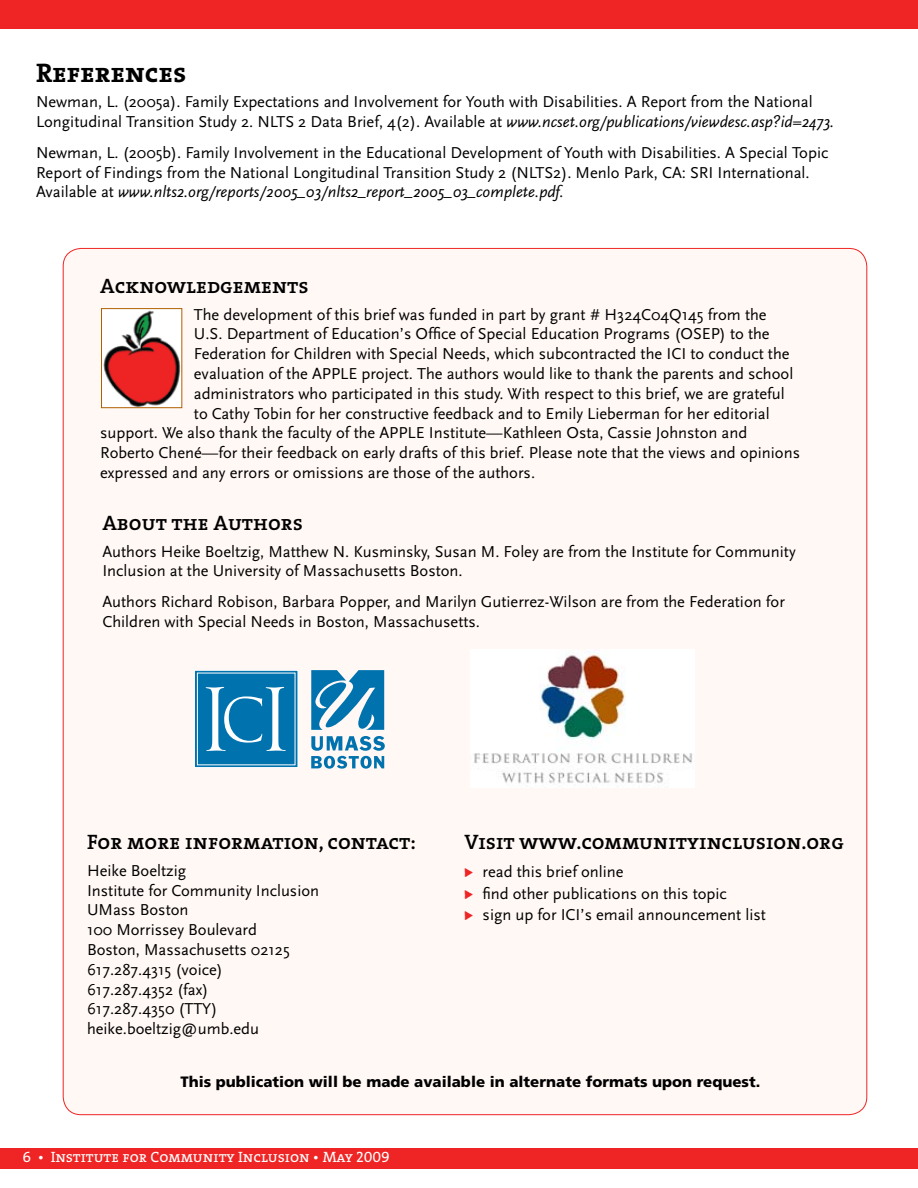
<style>
.page{position:relative;width:918px;height:1188px;background:#fff}
.page>*{position:absolute;margin:0;border:0;box-sizing:border-box;transform-origin:0 0}
.t1{font:27px "The Serif Bold Caps";color:#000}
.t2{font:21px "The Serif Semi Bold Caps";color:#000}
.t3{font:16.5px/19.8px "Scala Sans";color:#000}
.t4{font:900 15px "Frutiger";color:#000}
.t5{font:15px "The Serif Caps";color:#fff}
.s1{font-style:italic}
.s2{font-family:"Kosmik Glyphs";color:#ee2524}
</style>
<div class="page">
<div style="left:0;top:0;width:918px;height:28px;background:#ee2524"></div>
<div style="left:0;top:1148px;width:918px;height:21px;background:#ee2524"></div>
<div style="left:63px;top:248px;width:804px;height:867px;background:#fff8f5;border-radius:18px"></div>
<svg style="left:196px;top:672px;width:100px;height:94px"></svg>
<div style="left:194px;top:670px;width:104px;height:98px;border:1px solid #fff"></div>
<div style="left:197px;top:673px;width:98px;height:92px;background:#0073ae"></div>
<svg style="left:206px;top:687px;width:80px;height:64px"></svg>
<svg style="left:311px;top:670px;width:73px;height:60px"></svg>
<svg style="left:311px;top:736px;width:74px;height:33px"></svg>
<img style="left:473px;top:651px;width:220px;height:133px">
<img style="left:103px;top:310px;width:77px;height:96px">
<div style="left:101px;top:308px;width:81px;height:100px;border:1px solid #af5f00"></div>
<h1 class="t1" style="left:36px;top:50px;width:152px">References</h1>
<p class="t3" style="left:36px;top:92px;width:800px">Newman, L. (2005a). Family Expectations and Involvement for Youth with Disabilities. A Report from the National<br>Longitudinal Transition Study 2. NLTS 2 Data Brief, 4(2). Available at <span class="s1">www.ncset.org/publications/viewdesc.asp?id=2473.</span></p>
<p class="t3" style="left:36px;top:143px;width:794px">Newman, L. (2005b). Family Involvement in the Educational Development of Youth with Disabilities. A Special Topic<br>Report of Findings from the National Longitudinal Transition Study 2 (NLTS2). Menlo Park, CA: SRI International.<br>Available at <span class="s1">www.nlts2.org/reports/2005_03/nlts2_report_2005_03_complete.pdf.</span></p>
<p class="t2" style="left:100px;top:269px;width:210px">Acknowledgements</p>
<p class="t3" style="left:194px;top:305px;width:574px">The development of this brief was funded in part by grant # H324C04Q145 from the</p>
<p class="t3" style="left:194px;top:325px;width:577px">U.S. Department of Education’s Office of Special Education Programs (OSEP) to the</p>
<p class="t3" style="left:194px;top:344px;width:597px">Federation for Children with Special Needs, which subcontracted the ICI to conduct the</p>
<p class="t3" style="left:194px;top:364px;width:601px">evaluation of the APPLE project. The authors would like to thank the parents and school</p>
<p class="t3" style="left:194px;top:384px;width:592px">administrators who participated in this study. With respect to this brief, we are grateful</p>
<p class="t3" style="left:194px;top:404px;width:577px">to Cathy Tobin for her constructive feedback and to Emily Lieberman for her editorial</p>
<p class="t3" style="left:100px;top:424px;width:649px">support. We also thank the faculty of the APPLE Institute—Kathleen Osta, Cassie Johnston and</p>
<p class="t3" style="left:100px;top:443px;width:701px">Roberto Chené—for their feedback on early drafts of this brief. Please note that the views and opinions</p>
<p class="t3" style="left:100px;top:463px;width:437px">expressed and any errors or omissions are those of the authors.</p>
<p class="t2" style="left:102px;top:506px;width:202px">About the Authors</p>
<p class="t3" style="left:102px;top:542px;width:695px">Authors Heike Boeltzig, Matthew N. Kusminsky, Susan M. Foley are from the Institute for Community<br>Inclusion at the University of Massachusetts Boston.</p>
<p class="t3" style="left:102px;top:592px;width:684px">Authors Richard Robison, Barbara Popper, and Marilyn Gutierrez-Wilson are from the Federation for<br>Children with Special Needs in Boston, Massachusetts.</p>
<p class="t2" style="left:87px;top:825px;width:331px">For more information, contact:</p>
<p class="t3" style="left:87px;top:861px;width:234px">Heike Boeltzig<br>Institute for Community Inclusion<br>UMass Boston<br>100 Morrissey Boulevard<br>Boston, Massachusetts 02125<br>617.287.4315 (voice)<br>617.287.4352 (fax)<br>617.287.4350 (TTY) heike.boeltzig@umb.edu</p>
<p class="t2" style="left:465px;top:825px;width:381px">Visit www.communityinclusion.org</p>
<p class="t3" style="left:465px;top:862px;width:303px;line-height:21.3px"><span class="s2">x</span> read this brief online<br><span class="s2">x</span> find other publications on this topic<br><span class="s2">x</span> sign up for ICI’s email announcement list</p>
<p class="t4" style="left:180px;top:1073px;width:581px">This publication will be made available in alternate formats upon request.</p>
<p class="t5" style="left:22px;top:1145px;width:369px">6 • Institute for Community Inclusion • May 2009</p>
</div>
